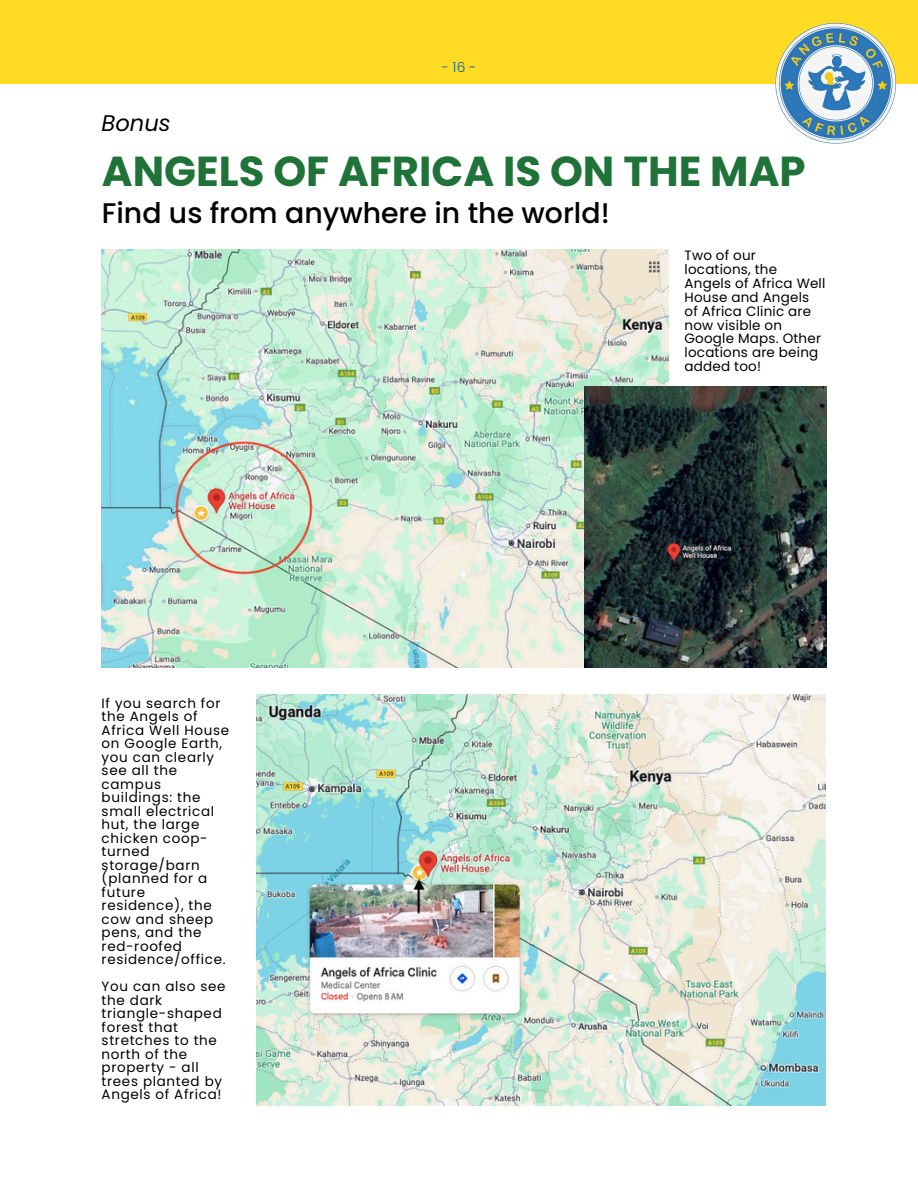
<style>
.page{position:relative;width:918px;height:1188px;background:#fff}
.page>*{position:absolute;margin:0;border:0;box-sizing:border-box;transform-origin:0 0}
.t1{font:700 41.85px "Poppins";color:#1f7238}
.t2{font:500 28.35px "Poppins";color:#000001}
.t3{font:italic 22.5px "Poppins";color:#000001}
.t4{font:300 13.8px "Poppins";color:#0361aa}
.t5{font:13.5px/13.5px "Poppins";letter-spacing:.05em;color:#000}
.t6{font:13.5px/13.8px "Poppins";letter-spacing:.015em;color:#000}
</style>
<div class="page">
<div style="left:0;top:0;width:918px;height:84px;background:#ffdb24"></div>
<img style="left:775px;top:23px;width:122px;height:121px">
<img style="left:257px;top:695px;width:569px;height:411px">
<img style="left:102px;top:249px;width:567px;height:419px">
<img style="left:585px;top:386px;width:242px;height:281px">
<p class="t3" style="left:102px;top:107px;width:70px">Bonus</p>
<p class="t4" style="left:442px;top:57px;width:36px">-16-</p>
<p class="t1" style="left:102px;top:142px;width:705px">ANGELS OF AFRICA IS ON THE MAP</p>
<p class="t2" style="left:102px;top:193px;width:509px">Find us from anywhere in the world!</p>
<h1 class="t5" style="left:102px;top:696px;width:129px">If you search for the Angels of<br>Africa Well House on Google Earth, you can clearly see all the campus buildings: the small electrical hut, the large chicken coop&shy;turned storage/barn (planned for a future residence), the cow and sheep pens, and the red-roofed residence/office.</h1>
<p class="t5" style="left:102px;top:980px;width:125px">You can also see the dark triangle-shaped forest that stretches to the north of the property - all trees planted by<br>Angels of Africa!</p>
<h2 class="t6" style="left:685px;top:249px;width:142px">Two of our locations, the<br>Angels of Africa Well<br>House and Angels of Africa Clinic are now visible on<br>Google Maps. Other locations are being added too!</h2>
</div>
